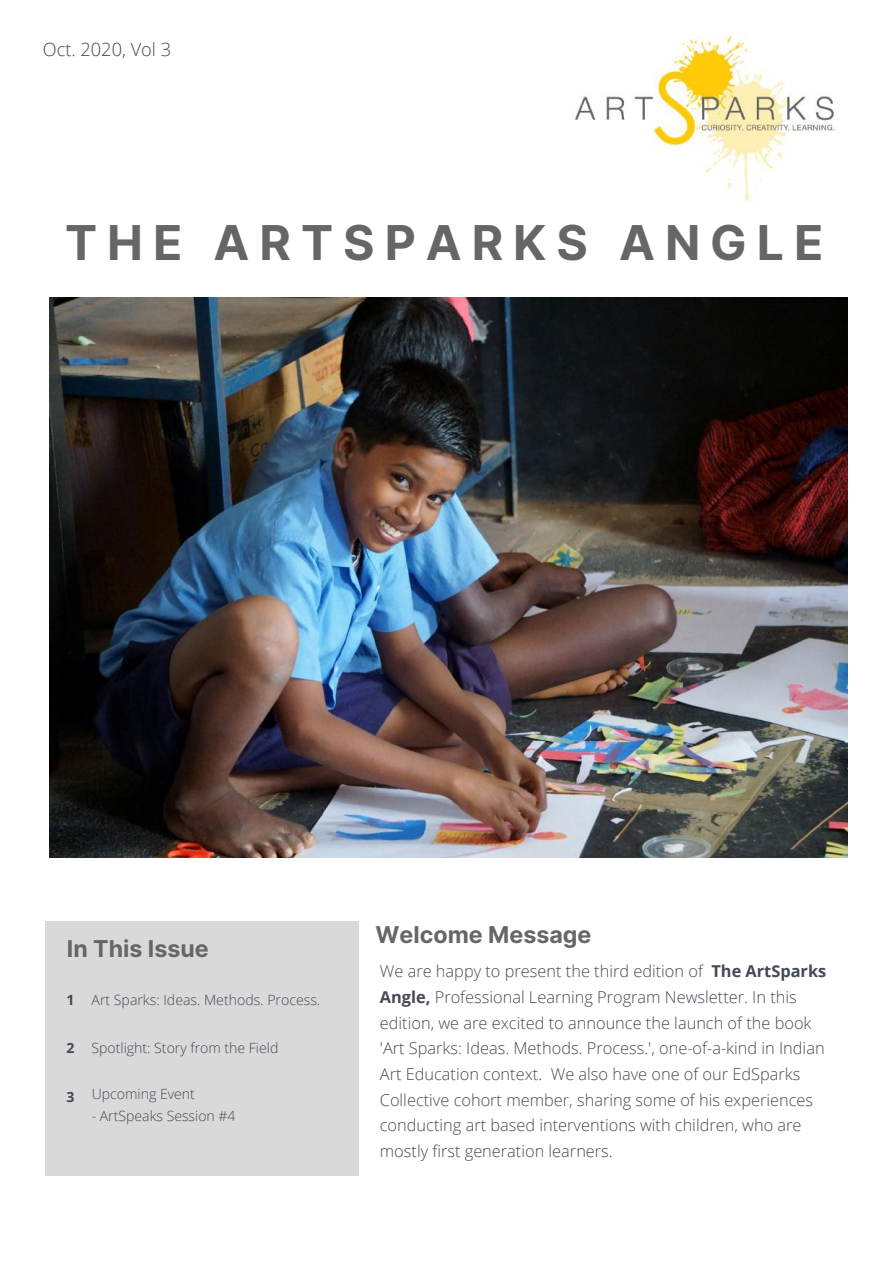
<style>
.page{position:relative;width:894px;height:1264px;background:#fff}
.page>*{position:absolute;margin:0;border:0;box-sizing:border-box;transform-origin:0 0}
.t1{font:700 48px "Inter";letter-spacing:.21em;color:#666}
.t2{font:700 23.25px "Inter";color:#666}
.t3{font:300 18.15px "Open Sans";color:#444956}
.t4{font:300 16.35px/25.7px "Open Sans";color:#444956}
.t5{font:300 14.1px "Open Sans";color:#444956}
.s1{font-weight:700}
</style>
<div class="page">
<img style="left:574px;top:33px;width:274px;height:291px">
<img style="left:50px;top:297px;width:797px;height:560px">
<div style="left:46px;top:921px;width:313px;height:254px;background:#d9d9d9"></div>
<p class="t3" style="left:43px;top:36px;width:130px">Oct. 2020, Vol 3</p>
<h1 class="t1" style="left:65px;top:213px;width:759px">THE ARTSPARKS ANGLE</h1>
<h2 class="t2" style="left:67px;top:934px;width:143px">In This Issue</h2>
<p class="t5" style="left:66px;top:989px;width:255px"><span class="s1">1</span> Art Sparks: Ideas. Methods. Process.</p>
<p class="t5" style="left:66px;top:1037px;width:213px"><span class="s1">2</span> Spotlight: Story from the Field</p>
<p class="t5" style="left:66px;top:1083px;width:130px"><span class="s1">3</span> Upcoming Event</p>
<p class="t5" style="left:92px;top:1106px;width:145px">- ArtSpeaks Session #4</p>
<h2 class="t2" style="left:375px;top:920px;width:217px">Welcome Message</h2>
<p class="t4" style="left:380px;top:958px;width:448px">We are happy to present the third edition of <span class="s1">The ArtSparks Angle,</span> Professional Learning Program Newsletter. In this edition, we are excited to announce the launch of the book 'Art Sparks: Ideas. Methods. Process.', one-of-a-kind in Indian Art Education context. We also have one of our EdSparks Collective cohort member, sharing some of his experiences conducting art based interventions with children, who are mostly first generation learners.</p>
</div>
